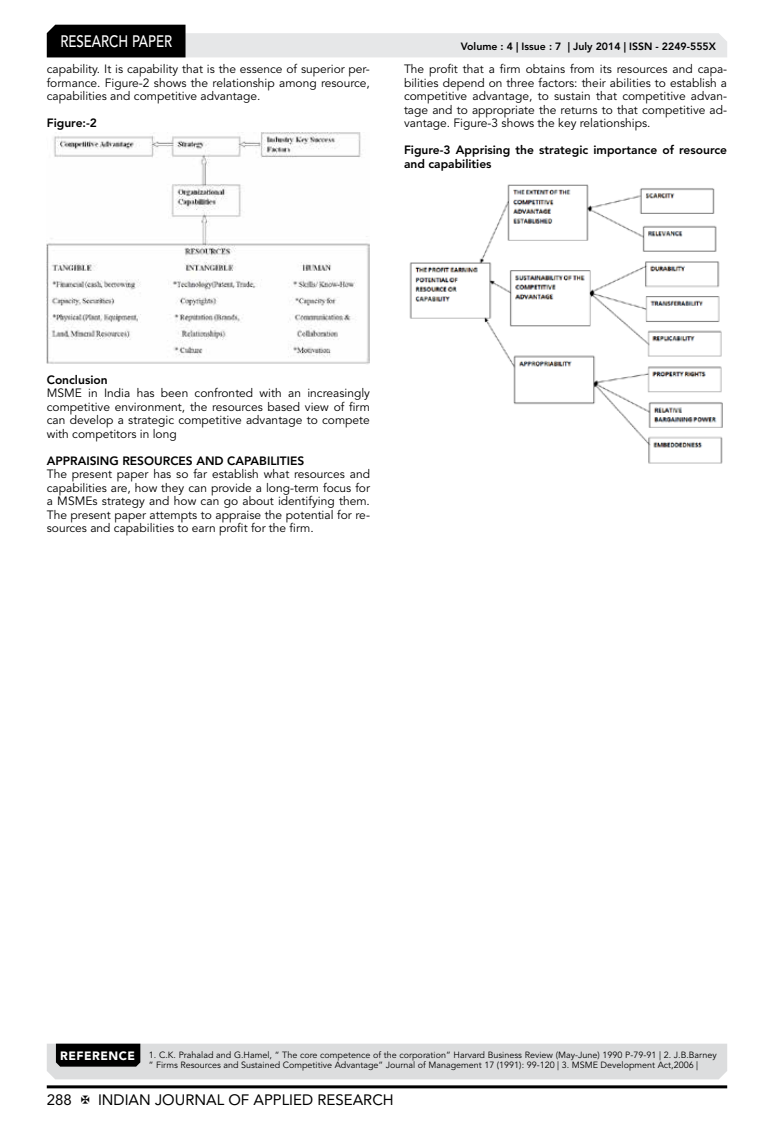
<style>
.page{position:relative;width:774px;height:1136px;background:#fff}
.page>*{position:absolute;margin:0;border:0;box-sizing:border-box;transform-origin:0 0}
.t1{font:500 16.5px "Avenir LT Std";color:#fff;scale:.8 1}
.t2{font:15px "Avenir LT Std";color:#000}
.t3{font:12px/13.5px "Avenir LT Std";color:#000;text-align:justify}
.t4{font:800 12px/13.5px "Avenir LT Std";color:#000}
.t5{font:800 10.5px "Avenir LT Std";color:#000}
.t6{font:9px/10.5px "Avenir LT Std";color:#000}
.s1{font-weight:900;font-size:12px;color:#fff}
</style>
<div class="page">
<hr style="left:47px;top:1085px;width:680px;height:3px;background:#000">
<svg style="left:47px;top:25px;width:680px;height:32px"></svg>
<svg style="left:47px;top:1043px;width:680px;height:36px;background:#cbcccd"></svg>
<img style="left:47px;top:133px;width:323px;height:231px">
<img style="left:409px;top:184px;width:314px;height:280px">
<h1 class="t1" style="left:60px;top:32px;width:139px">RESEARCH PAPER</h1>
<p class="t3" style="left:47px;top:62px;width:325px">capability. It is capability that is the essence of superior per&shy;formance. Figure-2 shows the relationship among resource, capabilities and competitive advantage.</p>
<p class="t4" style="left:47px;top:116px;width:52px">Figure:-2</p>
<p class="t5" style="left:461px;top:41px;width:257px">Volume : 4 | Issue : 7 | July 2014 | ISSN - 2249-555X</p>
<p class="t3" style="left:404px;top:62px;width:325px">The profit that a firm obtains from its resources and capa&shy;bilities depend on three factors: their abilities to establish a competitive advantage, to sustain that competitive advan&shy;tage and to appropriate the returns to that competitive ad&shy;vantage. Figure-3 shows the key relationships.</p>
<p class="t4" style="left:404px;top:143px;width:325px">Figure-3 Apprising the strategic importance of resource and capabilities</p>
<p class="t4" style="left:47px;top:373px;width:62px">Conclusion</p>
<p class="t3" style="left:47px;top:386px;width:325px">MSME in India has been confronted with an increasingly competitive environment, the resources based view of firm can develop a strategic competitive advantage to compete with competitors in long</p>
<p class="t4" style="left:47px;top:454px;width:259px">APPRAISING RESOURCES AND CAPABILITIES</p>
<p class="t3" style="left:47px;top:467px;width:325px">The present paper has so far establish what resources and capabilities are, how they can provide a long-term focus for a MSMEs strategy and how can go about identifying them.<br>The present paper attempts to appraise the potential for re&shy;sources and capabilities to earn profit for the firm.</p>
<p class="t6" style="left:149px;top:1049px;width:569px;text-indent:-89px"><span class="s1">REFERENCE</span> 1. C.K. Prahalad and G.Hamel, “ The core competence of the corporation” Harvard Business Review (May-June) 1990 P-79-91 | 2. J.B.Barney ” Firms Resources and Sustained Competitive Advantage” Journal of Management 17 (1991): 99-120 | 3. MSME Development Act,2006 |</p>
<p class="t2" style="left:47px;top:1090px;width:27px">288</p>
<p class="t2" style="left:98px;top:1090px;width:297px">INDIAN JOURNAL OF APPLIED RESEARCH</p>
</div>
